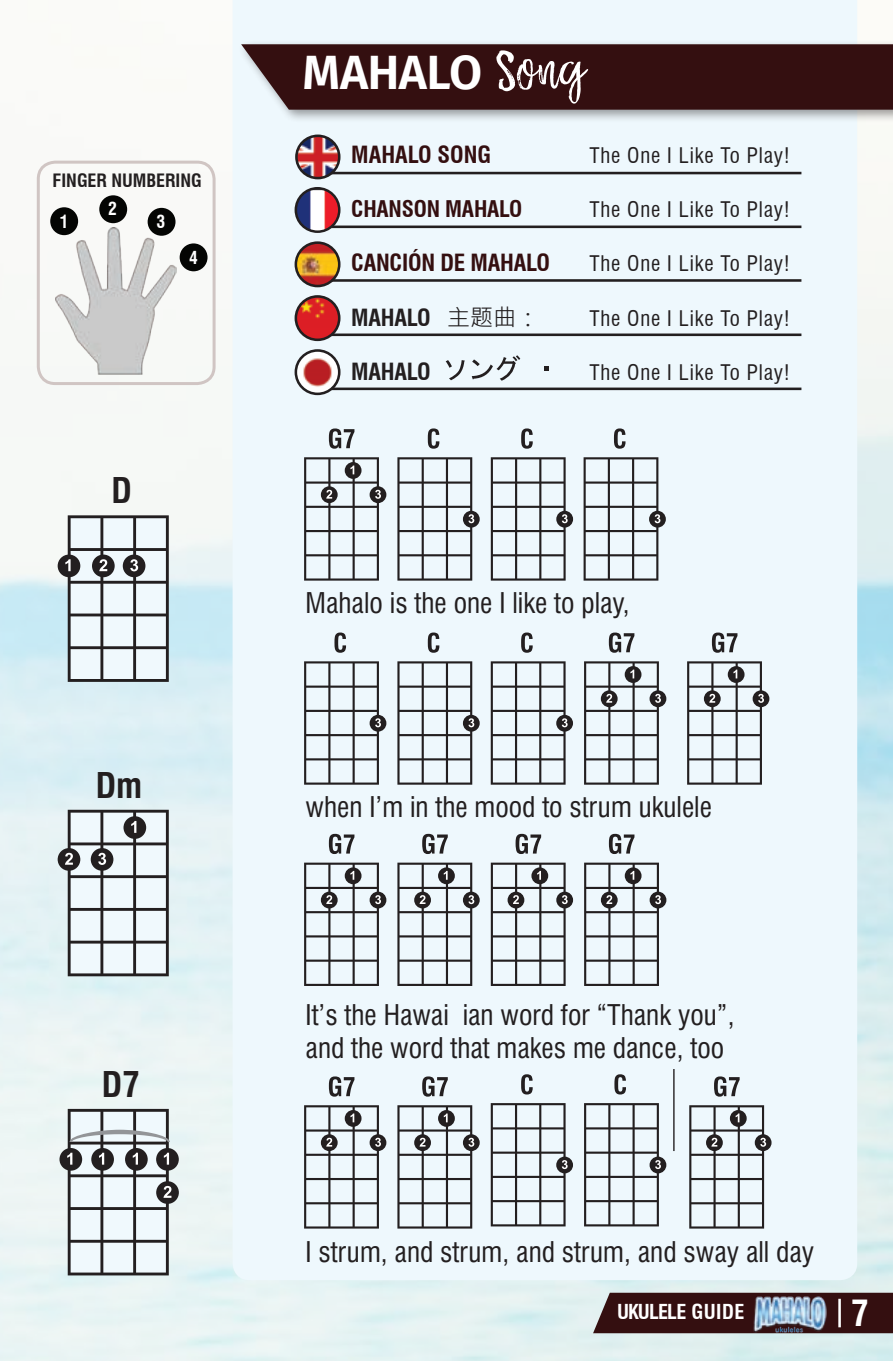
<style>
.page{position:relative;width:893px;height:1361px;background:#fff}
.page>*{position:absolute;margin:0;border:0;box-sizing:border-box;transform-origin:0 0}
.t1{font:600 48px "Fira Sans";letter-spacing:-.015em;color:#fff}
.t2{font:700 condensed 35.1px "Swiss 721 BT";color:#fff}
.t3{font:700 condensed 34.5px "Swiss 721 BT";color:#231f20}
.t4{font:condensed 27.9px/33.3px "Swiss 721 BT";color:#231f20}
.body{font:700 condensed 23.1px "Swiss 721 BT";letter-spacing:-.01em;color:#340f10}
.body-2{font:700 condensed 23.1px "Swiss 721 BT";letter-spacing:-.01em;color:#231f20}
.body-3{font:700 condensed 22.5px "Swiss 721 BT";letter-spacing:-.01em;color:#340f10}
.body-4{font:condensed 21px "Swiss 721 BT";letter-spacing:.04em;color:#231f20}
.t5{font:700 condensed 20.1px "Swiss 721 BT";letter-spacing:-.04em;color:#fff}
.t6{font:700 condensed 18px "Swiss 721 BT";color:#231f20}
.t7{font:700 condensed 17.4px "Swiss 721 BT";color:#fff}
.s1{font-family:"Bongiorno";font-weight:400;font-size:54px}
.s2{font-family:"Microsoft Jheng Hei";font-weight:400;font-stretch:normal}
</style>
<div class="page">
<img style="left:0;top:44px;width:893px;height:1317px">
<svg style="left:593px;top:1292px;width:300px;height:41px;background:#3e1c1d"></svg>
<hr style="left:838px;top:1298px;width:3px;height:29px;background:#fff">
<div style="left:233px;top:0;width:624px;height:1280px;background:#eef8fd"></div>
<div style="left:237px;top:39px;width:656px;height:84px;background:#231f20;opacity:.44"></div>
<div style="left:241px;top:44px;width:652px;height:66px;background:#340f10"></div>
<img style="left:752px;top:1296px;width:75px;height:37px">
<div style="left:37px;top:161px;width:179px;height:224px;border:3px solid #d0c5c3;border-radius:17px"></div>
<div style="left:50px;top:207px;width:28px;height:28px;background:#040503;border-radius:50%"></div>
<div style="left:99px;top:195px;width:28px;height:28px;background:#040503;border-radius:50%"></div>
<div style="left:148px;top:208px;width:28px;height:28px;background:#040503;border-radius:50%"></div>
<div style="left:180px;top:243px;width:28px;height:28px;background:#040503;border-radius:50%"></div>
<img style="left:55px;top:228px;width:122px;height:146px">
<div style="left:58px;top:554px;width:22px;height:23px;background:#231f20;border-radius:50%"></div>
<svg style="left:65px;top:515px;width:104px;height:167px"></svg>
<div style="left:58px;top:848px;width:22px;height:23px;background:#231f20;border-radius:50%"></div>
<svg style="left:65px;top:810px;width:104px;height:166px"></svg>
<div style="left:156px;top:1181px;width:23px;height:23px;background:#231f20;border-radius:50%"></div>
<div style="left:156px;top:1148px;width:23px;height:22px;background:#231f20;border-radius:50%"></div>
<div style="left:59px;top:1148px;width:23px;height:22px;background:#231f20;border-radius:50%"></div>
<svg style="left:67px;top:1109px;width:104px;height:166px"></svg>
<svg style="left:329px;top:428px;width:25px;height:21px"></svg>
<div style="left:370px;top:486px;width:16px;height:17px;background:#231f20;border-radius:50%"></div>
<svg style="left:304px;top:457px;width:77px;height:123px;background:#bdc3c7"></svg>
<svg style="left:428px;top:428px;width:11px;height:21px"></svg>
<div style="left:463px;top:511px;width:17px;height:16px;background:#231f20;border-radius:50%"></div>
<svg style="left:397px;top:457px;width:77px;height:123px;background:#c4cbcf"></svg>
<svg style="left:521px;top:428px;width:12px;height:21px"></svg>
<div style="left:556px;top:511px;width:17px;height:16px;background:#231f20;border-radius:50%"></div>
<svg style="left:491px;top:457px;width:77px;height:123px;background:#c4cbcf"></svg>
<svg style="left:614px;top:428px;width:11px;height:21px"></svg>
<div style="left:649px;top:511px;width:17px;height:16px;background:#231f20;border-radius:50%"></div>
<svg style="left:584px;top:457px;width:76px;height:123px;background:#c3cace"></svg>
<svg style="left:609px;top:632px;width:25px;height:21px"></svg>
<div style="left:650px;top:690px;width:16px;height:17px;background:#231f20;border-radius:50%"></div>
<svg style="left:584px;top:661px;width:77px;height:123px;background:#bdc3c7"></svg>
<svg style="left:712px;top:632px;width:25px;height:21px"></svg>
<div style="left:753px;top:690px;width:16px;height:17px;background:#231f20;border-radius:50%"></div>
<svg style="left:687px;top:661px;width:77px;height:123px;background:#bdc3c7"></svg>
<svg style="left:334px;top:632px;width:12px;height:21px"></svg>
<div style="left:370px;top:715px;width:16px;height:16px;background:#231f20;border-radius:50%"></div>
<svg style="left:304px;top:661px;width:77px;height:123px;background:#c4cbcf"></svg>
<svg style="left:428px;top:632px;width:11px;height:21px"></svg>
<div style="left:463px;top:715px;width:17px;height:16px;background:#231f20;border-radius:50%"></div>
<svg style="left:397px;top:661px;width:77px;height:123px;background:#c4cbcf"></svg>
<svg style="left:521px;top:632px;width:12px;height:21px"></svg>
<div style="left:556px;top:715px;width:17px;height:16px;background:#231f20;border-radius:50%"></div>
<svg style="left:491px;top:661px;width:77px;height:123px;background:#c4cbcf"></svg>
<svg style="left:329px;top:834px;width:25px;height:20px"></svg>
<div style="left:370px;top:891px;width:16px;height:17px;background:#231f20;border-radius:50%"></div>
<svg style="left:304px;top:862px;width:77px;height:124px;background:#bcc3c7"></svg>
<svg style="left:422px;top:834px;width:26px;height:20px"></svg>
<svg style="left:463px;top:891px;width:17px;height:17px"></svg>
<svg style="left:397px;top:862px;width:77px;height:124px;background:#bcc3c7"></svg>
<svg style="left:516px;top:834px;width:25px;height:20px"></svg>
<div style="left:556px;top:891px;width:17px;height:17px;background:#231f20;border-radius:50%"></div>
<svg style="left:491px;top:862px;width:77px;height:124px;background:#bdc3c7"></svg>
<svg style="left:609px;top:834px;width:25px;height:20px"></svg>
<div style="left:650px;top:891px;width:16px;height:17px;background:#231f20;border-radius:50%"></div>
<svg style="left:584px;top:862px;width:77px;height:124px;background:#bcc3c7"></svg>
<svg style="left:329px;top:1076px;width:25px;height:20px"></svg>
<div style="left:370px;top:1134px;width:16px;height:17px;background:#231f20;border-radius:50%"></div>
<svg style="left:304px;top:1105px;width:77px;height:123px;background:#bdc3c7"></svg>
<svg style="left:422px;top:1076px;width:26px;height:20px"></svg>
<svg style="left:463px;top:1134px;width:17px;height:17px"></svg>
<svg style="left:397px;top:1105px;width:77px;height:123px;background:#bdc3c7"></svg>
<svg style="left:714px;top:1076px;width:26px;height:20px"></svg>
<div style="left:755px;top:1134px;width:16px;height:17px;background:#231f20;border-radius:50%"></div>
<svg style="left:689px;top:1105px;width:77px;height:123px;background:#bdc3c7"></svg>
<svg style="left:521px;top:1074px;width:12px;height:20px"></svg>
<div style="left:556px;top:1156px;width:17px;height:17px;background:#231f20;border-radius:50%"></div>
<svg style="left:491px;top:1103px;width:77px;height:123px;background:#c4cbcf"></svg>
<svg style="left:614px;top:1074px;width:12px;height:20px"></svg>
<div style="left:650px;top:1156px;width:16px;height:17px;background:#231f20;border-radius:50%"></div>
<svg style="left:584px;top:1103px;width:77px;height:123px;background:#c3cace"></svg>
<hr style="left:673px;top:1069px;width:2px;height:82px;background:#231f20">
<svg style="left:446px;top:360px;width:19px;height:20px"></svg>
<svg style="left:472px;top:355px;width:48px;height:26px"></svg>
<svg style="left:544px;top:366px;width:4px;height:5px"></svg>
<img style="left:296px;top:136px;width:43px;height:42px">
<div style="left:295px;top:135px;width:45px;height:44px;border:3px solid #231f20;border-radius:50%"></div>
<hr style="left:332px;top:172px;width:469px;height:2px;background:#231f20">
<img style="left:297px;top:190px;width:42px;height:42px">
<div style="left:296px;top:189px;width:43px;height:43px;border:1px solid #231f20;border-radius:22px"></div>
<div style="left:295px;top:187px;width:45px;height:46px;border:2px solid #231f20;border-radius:50%"></div>
<hr style="left:332px;top:225px;width:469px;height:3px;background:#231f20">
<img style="left:296px;top:243px;width:43px;height:43px;border-radius:21px">
<div style="left:295px;top:241px;width:45px;height:46px;border:3px solid #231f20;border-radius:50%"></div>
<hr style="left:332px;top:279px;width:469px;height:3px;background:#231f20">
<img style="left:296px;top:350px;width:43px;height:44px;border-radius:21px">
<div style="left:295px;top:349px;width:45px;height:46px;border:3px solid #231f20;border-radius:50%"></div>
<hr style="left:332px;top:387px;width:469px;height:3px;background:#231f20">
<img style="left:296px;top:296px;width:43px;height:44px;border-radius:21px">
<div style="left:295px;top:295px;width:45px;height:46px;border:3px solid #231f20;border-radius:50%"></div>
<hr style="left:332px;top:333px;width:469px;height:3px;background:#231f20">
<p class="t6" style="left:53px;top:170px;width:151px">FINGER NUMBERING</p>
<p class="t7" style="left:60px;top:211px;width:10px">1</p>
<p class="t7" style="left:108px;top:198px;width:10px">2</p>
<p class="t7" style="left:157px;top:211px;width:10px">3</p>
<p class="t7" style="left:189px;top:247px;width:10px">4</p>
<p class="t3" style="left:111px;top:468px;width:22px">D</p>
<p class="t3" style="left:96px;top:764px;width:48px">Dm</p>
<p class="t3" style="left:102px;top:1063px;width:39px">D7</p>
<p class="t1" style="left:302px;top:33px;width:284px">MAHALO <span class="s1">Song</span></p>
<p class="body" style="left:351px;top:141px;width:141px">MAHALO SONG</p>
<p class="body-4" style="left:589px;top:143px;width:202px">The One I Like To Play!</p>
<p class="body-3" style="left:351px;top:195px;width:173px">CHANSON MAHALO</p>
<p class="body-4" style="left:589px;top:197px;width:202px">The One I Like To Play!</p>
<p class="body" style="left:351px;top:249px;width:200px">CANCIÓN DE MAHALO</p>
<p class="body-4" style="left:589px;top:251px;width:202px">The One I Like To Play!</p>
<p class="body-2" style="left:351px;top:303px;width:190px">MAHALO <span class="s2">主题曲：</span></p>
<p class="body-4" style="left:589px;top:305px;width:202px">The One I Like To Play!</p>
<p class="body-2" style="left:351px;top:357px;width:81px">MAHALO</p>
<p class="body-4" style="left:589px;top:360px;width:202px">The One I Like To Play!</p>
<p class="t4" style="left:306px;top:587px;width:326px">Mahalo is the one I like to play,</p>
<p class="t4" style="left:306px;top:790px;width:408px">when I’m in the mood to strum ukulele</p>
<p class="t4" style="left:306px;top:998px;width:431px">It’s the Hawai ian word for “Thank you”, and the word that makes me dance, too</p>
<p class="t4" style="left:306px;top:1235px;width:510px">I strum, and strum, and strum, and sway all day</p>
<p class="t5" style="left:617px;top:1300px;width:129px">UKULELE GUIDE</p>
<p class="t2" style="left:851px;top:1292px;width:19px">7</p>
</div>
